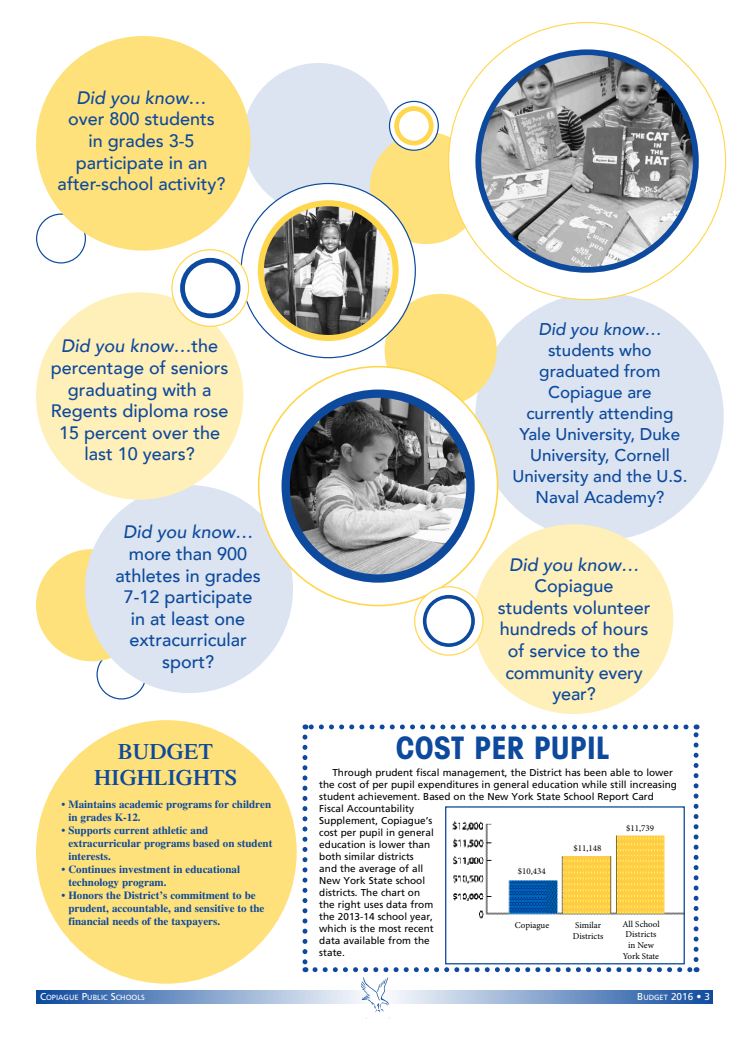
<style>
.page{position:relative;width:749px;height:1037px;background:#fff}
.page>*{position:absolute;margin:0;border:0;box-sizing:border-box;transform-origin:0 0}
.t1{font:700 condensed 31px "Avant Garde";color:#0d499c}
.t2{font:600 22px/26.4px "Times";color:#0d499c;text-align:center}
.t3{font:500 18px/21.6px "Avenir";color:#0d499c;text-align:center}
.t4{font:italic 500 18px "Avenir";color:#0d499c}
.t5{font:500 17px/21px "Avenir";color:#0d499c;text-align:center}
.t6{font:italic 500 17px "Avenir";color:#0d499c}
.t7{font:700 11px/13px "Times";color:#0d499c}
.t8{font:10px/12px "Frutiger";color:#000}
.t9{font:10px "Frutiger";color:#fff}
.t10{font:9px/10.8px "Minion Pro";color:#000}
.t11{font:7.5px "Frutiger";color:#fff}
.s1{font-style:italic}
.s2{font-size:10px}
.s3{font-size:7.5px}
</style>
<div class="page">
<svg style="left:302px;top:737px;width:5px;height:235px"></svg>
<svg style="left:693px;top:724px;width:5px;height:235px"></svg>
<svg style="left:305px;top:724px;width:381px;height:5px"></svg>
<div style="left:36px;top:720px;width:261px;height:264px;background:#ffe17b;border-radius:50%"></div>
<div style="left:96px;top:649px;width:50px;height:50px;border:1px solid #0d499c;border-radius:50%"></div>
<div style="left:36px;top:549px;width:112px;height:112px;background:#ffe17b;border-radius:50%"></div>
<svg style="left:36px;top:990px;width:677px;height:14px;background:#698fc2"></svg>
<img style="left:452px;top:821px;width:231px;height:98px">
<div style="left:445px;top:806px;width:240px;height:158px;border:1px solid #0d499c"></div>
<svg style="left:315px;top:967px;width:382px;height:52px"></svg>
<div style="left:243px;top:63px;width:151px;height:151px;background:#dbe4f0;border-radius:50%"></div>
<div style="left:475px;top:292px;width:249px;height:249px;background:#dbe4f0;border-radius:50%"></div>
<div style="left:85px;top:485px;width:208px;height:208px;background:#dbe4f0;border-radius:50%"></div>
<div style="left:36px;top:213px;width:50px;height:50px;border:1px solid #0d499c;border-radius:50%"></div>
<div style="left:370px;top:132px;width:112px;height:112px;background:#ffe17b;border-radius:50%"></div>
<div style="left:384px;top:294px;width:113px;height:112px;background:#ffe17b;border-radius:50%"></div>
<svg style="left:389px;top:101px;width:49px;height:49px"></svg>
<div style="left:389px;top:101px;width:50px;height:50px;border:1px solid #0d499c;border-radius:50%"></div>
<div style="left:397px;top:109px;width:34px;height:34px;background:#fff;border-radius:50%"></div>
<div style="left:394px;top:106px;width:39px;height:39px;border:5px solid #ffd74f;border-radius:50%"></div>
<div style="left:36px;top:36px;width:215px;height:215px;background:#ffe17b;border-radius:50%"></div>
<div style="left:448px;top:23px;width:277px;height:277px;background:#fff;border-radius:50%"></div>
<img style="left:478px;top:55px;width:218px;height:215px">
<div style="left:475px;top:49px;width:224px;height:224px;border:6px solid #0d499c;border-radius:50%"></div>
<div style="left:36px;top:292px;width:207px;height:208px;background:#ffefb9;border-radius:50%"></div>
<div style="left:474px;top:524px;width:199px;height:190px;background:#ffefb9;border-radius:50%"></div>
<svg style="left:241px;top:183px;width:174px;height:175px"></svg>
<img style="left:261px;top:203px;width:135px;height:135px;border-radius:67px">
<div style="left:258px;top:200px;width:141px;height:141px;border:6px solid #ffd74f;border-radius:50%"></div>
<svg style="left:172px;top:250px;width:77px;height:76px"></svg>
<div style="left:171px;top:249px;width:78px;height:78px;border:1px solid #ffd74f;border-radius:50%"></div>
<div style="left:182px;top:260px;width:56px;height:56px;background:#fff;border-radius:50%"></div>
<div style="left:180px;top:258px;width:60px;height:60px;border:5px solid #0d499c;border-radius:50%"></div>
<div style="left:259px;top:367px;width:238px;height:238px;background:#fff;border-radius:50%"></div>
<img style="left:286px;top:394px;width:184px;height:184px;border-radius:92px">
<div style="left:281px;top:389px;width:194px;height:194px;border:8px solid #0d499c;border-radius:50%"></div>
<svg style="left:415px;top:587px;width:68px;height:68px"></svg>
<div style="left:414px;top:586px;width:69px;height:70px;border:1px solid #ffd74f;border-radius:50%"></div>
<div style="left:425px;top:597px;width:48px;height:48px;background:#fff;border-radius:50%"></div>
<div style="left:423px;top:595px;width:52px;height:52px;border:4px solid #0d499c;border-radius:50%"></div>
<h3 class="t3" style="left:58px;top:86px;width:169px"><span class="s1">Did you know</span>… over 800 students<br>in grades 3-5 participate in an after-school activity?</h3>
<h3 class="t3" style="left:51px;top:334px;width:179px"><span class="s1">Did you know…</span>the percentage of seniors graduating with a<br>Regents diploma rose<br>15 percent over the last 10 years?</h3>
<h3 class="t4" style="left:123px;top:521px;width:132px">Did you know…</h3>
<h3 class="t3" style="left:115px;top:542px;width:147px">more than 900 athletes in grades<br>7-12 participate in at least one extracurricular sport?</h3>
<h2 class="t2" style="left:94px;top:737px;width:130px">BUDGET<br>HIGHLIGHTS</h2>
<p class="t7" style="left:68px;top:797px;width:204px;text-indent:-7px">• Maintains academic programs for children in grades K-12.</p>
<p class="t7" style="left:68px;top:823px;width:205px;text-indent:-7px">• Supports current athletic and extracurricular programs based on student interests.</p>
<p class="t7" style="left:68px;top:862px;width:173px;text-indent:-7px">• Continues investment in educational technology program.</p>
<p class="t7" style="left:68px;top:888px;width:198px;text-indent:-7px">• Honors the District’s commitment to be prudent, accountable, and sensitive to the financial needs of the taxpayers.</p>
<h3 class="t6" style="left:538px;top:319px;width:124px">Did you know…</h3>
<h3 class="t5" style="left:512px;top:339px;width:177px">students who graduated from<br>Copiague are currently attending<br>Yale University, Duke<br>University, Cornell<br>University and the U.S.<br>Naval Academy?</h3>
<h3 class="t4" style="left:509px;top:553px;width:132px">Did you know…</h3>
<h3 class="t3" style="left:498px;top:574px;width:154px">Copiague students volunteer hundreds of hours of service to the community every year?</h3>
<h1 class="t1" style="left:396px;top:728px;width:215px">COST PER PUPIL</h1>
<p class="t8" style="left:319px;top:767px;width:359px;text-indent:13px">Through prudent fiscal management, the District has been able to lower the cost of per pupil expenditures in general education while still increasing student achievement. Based on the New York State School Report Card<br>Fiscal Accountability<br>Supplement, Copiague’s<br>cost per pupil in general<br>education is lower than<br>both similar districts<br>and the average of all<br>New York State school<br>districts. The chart on<br>the right uses data from<br>the 2013-14 school year,<br>which is the most recent<br>data available from the<br>state.</p>
<p class="t10" style="left:626px;top:823px;width:29px">$11,739</p>
<p class="t10" style="left:573px;top:842px;width:29px">$11,148</p>
<p class="t10" style="left:518px;top:866px;width:29px">$10,434</p>
<p class="t10" style="left:573px;top:920px;width:32px">Similar<br>Districts</p>
<p class="t10" style="left:622px;top:918px;width:39px;text-align:center">All School<br>Districts in New<br>York State</p>
<p class="t10" style="left:515px;top:920px;width:36px">Copiague</p>
<p class="t11" style="left:40px;top:993px;width:106px"><span class="s2">C</span>OPIAGUE <span class="s2">P</span>UB LIC <span class="s2">S</span>CHOOLS</p>
<p class="t9" style="left:637px;top:991px;width:74px">B<span class="s3">UDGET</span> 2016 • 3</p>
</div>
